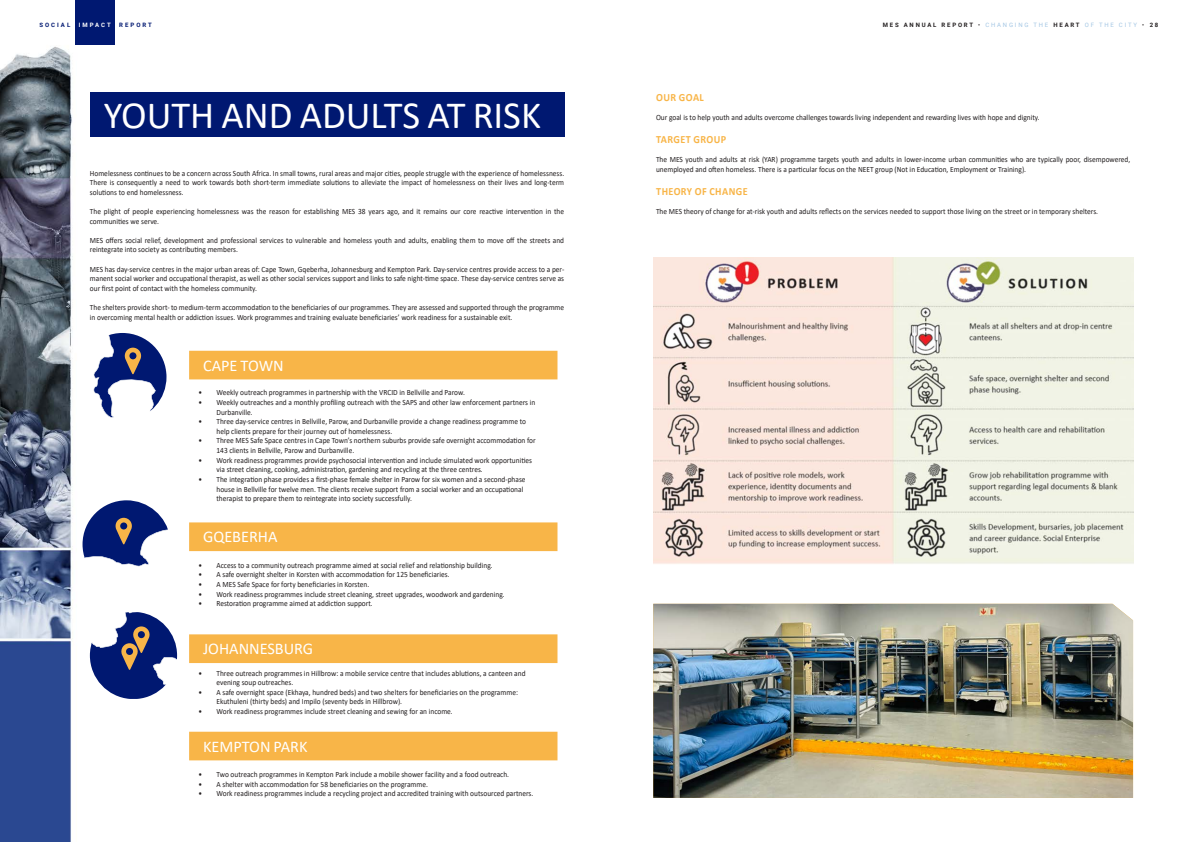
<style>
.page{position:relative;width:1191px;height:842px;background:#fff}
.page>*{position:absolute;margin:0;border:0;box-sizing:border-box;transform-origin:0 0}
.t1{font:38.6px "Calibri";color:#fff}
.t2{font:16.3px "Calibri";color:#fff}
.t3{font:700 11px "Calibri";letter-spacing:.04em;color:#f8b548;scale:.93 1}
.t4{font:8px/9.6px "Calibri";color:#231f20;scale:.93 1}
.t5{font:700 6px "Roboto";letter-spacing:.3em;color:#231f20}
.t6{font:700 6px "Roboto";letter-spacing:.335em;color:#001871}
.t7{font:700 6px "Roboto";letter-spacing:.335em;color:#fff}
.s1{font-weight:400}
.s2{font-weight:400;color:#a3c6e4}
</style>
<div class="page">
<img style="left:0;top:44px;width:1134px;height:798px">
<div style="left:90px;top:93px;width:474px;height:44px;background:#001871"></div>
<img style="left:653px;top:257px;width:480px;height:307px">
<div style="left:189px;top:634px;width:368px;height:29px;background:#f8b548"></div>
<svg style="left:78px;top:333px;width:89px;height:87px"></svg>
<div style="left:189px;top:351px;width:368px;height:28px;background:#f8b548"></div>
<div style="left:189px;top:732px;width:368px;height:28px;background:#f8b548"></div>
<div style="left:189px;top:522px;width:368px;height:29px;background:#f8b548"></div>
<svg style="left:83px;top:500px;width:87px;height:84px"></svg>
<div style="left:75px;top:0;width:40px;height:44px;background:#001871"></div>
<img style="left:653px;top:604px;width:480px;height:194px">
<svg style="left:90px;top:612px;width:87px;height:87px"></svg>
<p class="t6" style="left:39px;top:21px;width:32px">SOCIAL</p>
<p class="t7" style="left:79px;top:21px;width:34px">IMPACT</p>
<p class="t6" style="left:119px;top:21px;width:34px">REPORT</p>
<h1 class="t1" style="left:104px;top:89px;width:439px">YOUTH AND ADULTS AT RISK</h1>
<p class="t4" style="left:90px;top:168px;width:511px;text-align:justify">Homelessness continues to be a concern across South Africa. In small towns, rural areas and major cities, people struggle with the experience of homelessness.<br>There is consequently a need to work towards both short-term immediate solutions to alleviate the impact of homelessness on their lives and long-term solutions to end homelessness.</p>
<p class="t4" style="left:90px;top:206px;width:511px">The plight of people experiencing homelessness was the reason for establishing MES 38 years ago, and it remains our core reactive intervention in the communities we serve.</p>
<p class="t4" style="left:90px;top:235px;width:511px">MES offers social relief, development and professional services to vulnerable and homeless youth and adults, enabling them to move off the streets and reintegrate into society as contributing members.</p>
<p class="t4" style="left:90px;top:264px;width:511px;text-align:justify">MES has day-service centres in the major urban areas of: Cape Town, Gqeberha, Johannesburg and Kempton Park. Day-service centres provide access to a per&shy;manent social worker and occupational therapist, as well as other social services support and links to safe night-time space. These day-service centres serve as our first point of contact with the homeless community.</p>
<p class="t4" style="left:90px;top:302px;width:511px">The shelters provide short- to medium-term accommodation to the beneficiaries of our programmes. They are assessed and supported through the programme in overcoming mental health or addiction issues. Work programmes and training evaluate beneficiaries’ work readiness for a sustainable exit.</p>
<h2 class="t2" style="left:203px;top:354px;width:82px">CAPE TOWN</h2>
<p class="t4" style="left:198px;top:388px;width:288px">• Weekly outreach programmes in partnership with the VRCID in Bellville and Parow.</p>
<p class="t4" style="left:216px;top:397px;width:344px;text-indent:-18px">• Weekly outreaches and a monthly profiling outreach with the SAPS and other law enforcement partners in<br>Durbanville.</p>
<p class="t4" style="left:216px;top:417px;width:334px;text-indent:-18px">• Three day-service centres in Bellville, Parow, and Durbanville provide a change readiness programme to help clients prepare for their journey out of homelessness.</p>
<p class="t4" style="left:216px;top:436px;width:345px;text-indent:-18px">• Three MES Safe Space centres in Cape Town’s northern suburbs provide safe overnight accommodation for<br>143 clients in Bellville, Parow and Durbanville.</p>
<p class="t4" style="left:216px;top:455px;width:341px;text-indent:-18px">• Work readiness programmes provide psychosocial intervention and include simulated work opportunities via street cleaning, cooking, administration, gardening and recycling at the three centres.</p>
<p class="t4" style="left:216px;top:474px;width:334px;text-indent:-18px">• The integration phase provides a first-phase female shelter in Parow for six women and a second-phase house in Bellville for twelve men. The clients receive support from a social worker and an occupational therapist to prepare them to reintegrate into society successfully.</p>
<h2 class="t2" style="left:203px;top:526px;width:76px">GQEBERHA</h2>
<p class="t4" style="left:198px;top:560px;width:318px">• Access to a community outreach programme aimed at social relief and relationship building.</p>
<p class="t4" style="left:198px;top:570px;width:271px">• A safe overnight shelter in Korsten with accommodation for 125 beneficiaries.</p>
<p class="t4" style="left:198px;top:579px;width:185px">• A MES Safe Space for forty beneficiaries in Korsten.</p>
<p class="t4" style="left:198px;top:589px;width:331px">• Work readiness programmes include street cleaning, street upgrades, woodwork and gardening.</p>
<p class="t4" style="left:198px;top:599px;width:189px">• Restoration programme aimed at addiction support.</p>
<h2 class="t2" style="left:203px;top:638px;width:112px">JOHANNESBURG</h2>
<p class="t4" style="left:216px;top:668px;width:334px;text-indent:-18px">• Three outreach programmes in Hillbrow: a mobile service centre that includes ablutions, a canteen and evening soup outreaches.</p>
<p class="t4" style="left:216px;top:687px;width:326px;text-indent:-18px">• A safe overnight space (Ekhaya, hundred beds) and two shelters for beneficiaries on the programme:<br>Ekuthuleni (thirty beds) and Impilo (seventy beds in Hillbrow).</p>
<p class="t4" style="left:198px;top:706px;width:275px">• Work readiness programmes include street cleaning and sewing for an income.</p>
<h2 class="t2" style="left:203px;top:735px;width:106px">KEMPTON PARK</h2>
<p class="t4" style="left:198px;top:769px;width:335px">• Two outreach programmes in Kempton Park include a mobile shower facility and a food outreach.</p>
<p class="t4" style="left:198px;top:779px;width:248px">• A shelter with accommodation for 58 beneficiaries on the programme.</p>
<p class="t4" style="left:198px;top:789px;width:361px">• Work readiness programmes include a recycling project and accredited training with outsourced partners.</p>
<p class="t5" style="left:882px;top:21px;width:277px">MES ANNUAL REPORT <span class="s1">•</span> <span class="s2">CHANGING THE</span> HEART <span class="s2">OF THE CITY</span> <span class="s1">•</span> 28</p>
<h3 class="t3" style="left:656px;top:90px;width:53px">OUR GOAL</h3>
<p class="t4" style="left:656px;top:113px;width:414px">Our goal is to help youth and adults overcome challenges towards living independent and rewarding lives with hope and dignity.</p>
<h3 class="t3" style="left:656px;top:132px;width:77px">TARGET GROUP</h3>
<p class="t4" style="left:656px;top:155px;width:511px">The MES youth and adults at risk (YAR) programme targets youth and adults in lower-income urban communities who are typically poor, disempowered, unemployed and often homeless. There is a particular focus on the NEET group (Not in Education, Employment or Training).</p>
<h3 class="t3" style="left:656px;top:183px;width:100px">THEORY OF CHANGE</h3>
<p class="t4" style="left:656px;top:206px;width:477px">The MES theory of change for at-risk youth and adults reflects on the services needed to support those living on the street or in temporary shelters.</p>
</div>
